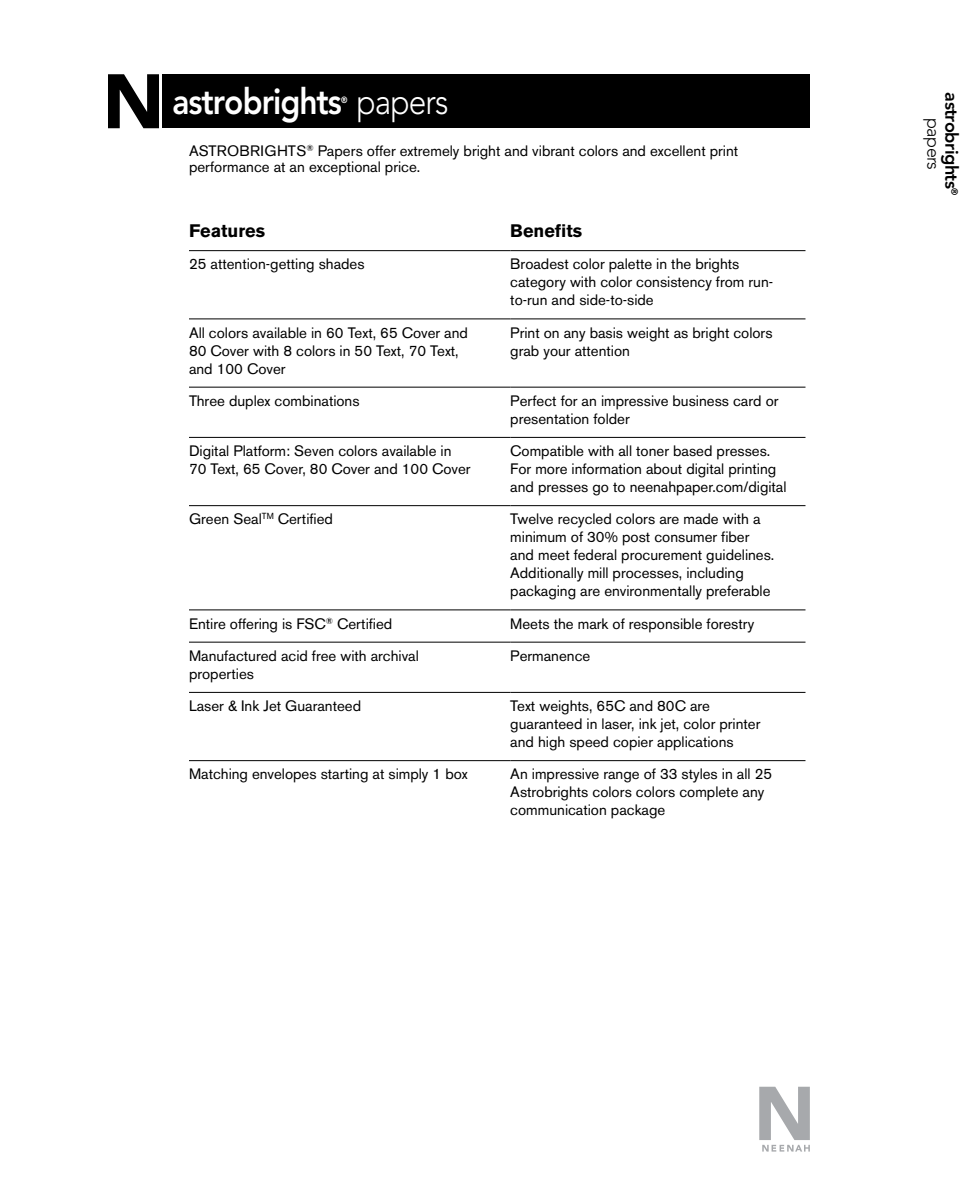
<style>
.page{position:relative;width:972px;height:1188px;background:#fff}
.page>*{position:absolute;margin:0;border:0;box-sizing:border-box;transform-origin:0 0}
.zRunning_Header_Form{font:800 36px "Avenir";letter-spacing:-.03em;color:#fff;scale:.88 1}
.Tab_copy_BOLD{font:800 18px/18px "Avenir";letter-spacing:-.03em;color:#000;text-align:center}
.t1{font:700 18px "Akzidenz Grotesk BE";color:#000}
.Features_Benefits{font:15px/18px "Akzidenz Grotesk BE";color:#000}
.zRunning_Header_Form-2{font:800 9px "Avenir";color:#fff;scale:.88 1}
.s1{font-weight:300}
</style>
<div class="page">
<div style="left:163px;top:74px;width:647px;height:54px;background:#000"></div>
<svg style="left:108px;top:74px;width:51px;height:54px"></svg>
<svg style="left:759px;top:1087px;width:51px;height:65px"></svg>
<hr style="left:189px;top:250px;width:321px;height:1px;background:#000">
<hr style="left:510px;top:250px;width:296px;height:1px;background:#000">
<hr style="left:189px;top:319px;width:321px;height:1px;background:#000">
<hr style="left:510px;top:319px;width:296px;height:1px;background:#000">
<hr style="left:189px;top:387px;width:321px;height:1px;background:#000">
<hr style="left:189px;top:437px;width:321px;height:1px;background:#000">
<hr style="left:189px;top:505px;width:321px;height:1px;background:#000">
<hr style="left:189px;top:610px;width:321px;height:1px;background:#000">
<hr style="left:189px;top:642px;width:321px;height:1px;background:#000">
<hr style="left:189px;top:692px;width:321px;height:1px;background:#000">
<hr style="left:189px;top:760px;width:321px;height:1px;background:#000">
<hr style="left:510px;top:387px;width:296px;height:1px;background:#000">
<hr style="left:510px;top:437px;width:296px;height:1px;background:#000">
<hr style="left:510px;top:505px;width:296px;height:1px;background:#000">
<hr style="left:510px;top:610px;width:296px;height:1px;background:#000">
<hr style="left:510px;top:642px;width:296px;height:1px;background:#000">
<hr style="left:510px;top:692px;width:296px;height:1px;background:#000">
<hr style="left:510px;top:760px;width:296px;height:1px;background:#000">
<p class="zRunning_Header_Form" style="left:172px;top:80px;width:315px">astrobrights <span class="s1">papers</span></p>
<p class="zRunning_Header_Form-2" style="left:341px;top:95px;width:9px">®</p>
<p class="Tab_copy_BOLD" style="left:961px;top:92px;width:105px;rotate:90deg">astrobrights<sup>® </sup><span class="s1">papers</span></p>
<p class="Features_Benefits" style="left:189px;top:142px;width:551px;line-height:16.5px">ASTROBRIGHTS<sup>®</sup> Papers offer extremely bright and vibrant colors and excellent print performance at an exceptional price.</p>
<p class="t1" style="left:189px;top:220px;width:78px">Features</p>
<p class="t1" style="left:510px;top:220px;width:73px">Benefits</p>
<p class="Features_Benefits" style="left:189px;top:255px;width:177px">25 attention-getting shades</p>
<p class="Features_Benefits" style="left:510px;top:255px;width:264px">Broadest color palette in the brights category with color consistency from run&shy;to-run and side-to-side</p>
<p class="Features_Benefits" style="left:189px;top:323px;width:281px">All colors available in 60 Text, 65 Cover and<br>80 Cover with 8 colors in 50 Text, 70 Text, and 100 Cover</p>
<p class="Features_Benefits" style="left:510px;top:323px;width:264px">Print on any basis weight as bright colors grab your attention</p>
<p class="Features_Benefits" style="left:189px;top:392px;width:172px">Three duplex combinations</p>
<p class="Features_Benefits" style="left:510px;top:392px;width:270px">Perfect for an impressive business card or presentation folder</p>
<p class="Features_Benefits" style="left:189px;top:442px;width:283px">Digital Platform: Seven colors available in<br>70 Text, 65 Cover, 80 Cover and 100 Cover</p>
<p class="Features_Benefits" style="left:510px;top:442px;width:278px">Compatible with all toner based presses.<br>For more information about digital printing and presses go to neenahpaper.com/digital</p>
<p class="Features_Benefits" style="left:189px;top:510px;width:145px">Green Seal<sup>TM</sup> Certified</p>
<p class="Features_Benefits" style="left:510px;top:510px;width:266px">Twelve recycled colors are made with a minimum of 30% post consumer fiber and meet federal procurement guidelines.<br>Additionally mill processes, including packaging are environmentally preferable</p>
<p class="Features_Benefits" style="left:189px;top:614px;width:205px">Entire offering is FSC<sup>®</sup> Certified</p>
<p class="Features_Benefits" style="left:510px;top:614px;width:246px">Meets the mark of responsible forestry</p>
<p class="Features_Benefits" style="left:189px;top:647px;width:231px">Manufactured acid free with archival properties</p>
<p class="Features_Benefits" style="left:510px;top:647px;width:82px">Permanence</p>
<p class="Features_Benefits" style="left:189px;top:697px;width:174px">Laser &amp; Ink Jet Guaranteed</p>
<p class="Features_Benefits" style="left:510px;top:697px;width:252px">Text weights, 65C and 80C are guaranteed in laser, ink jet, color printer and high speed copier applications</p>
<p class="Features_Benefits" style="left:189px;top:765px;width:280px">Matching envelopes starting at simply 1 box</p>
<p class="Features_Benefits" style="left:510px;top:765px;width:263px">An impressive range of 33 styles in all 25<br>Astrobrights colors colors complete any communication package</p>
</div>
